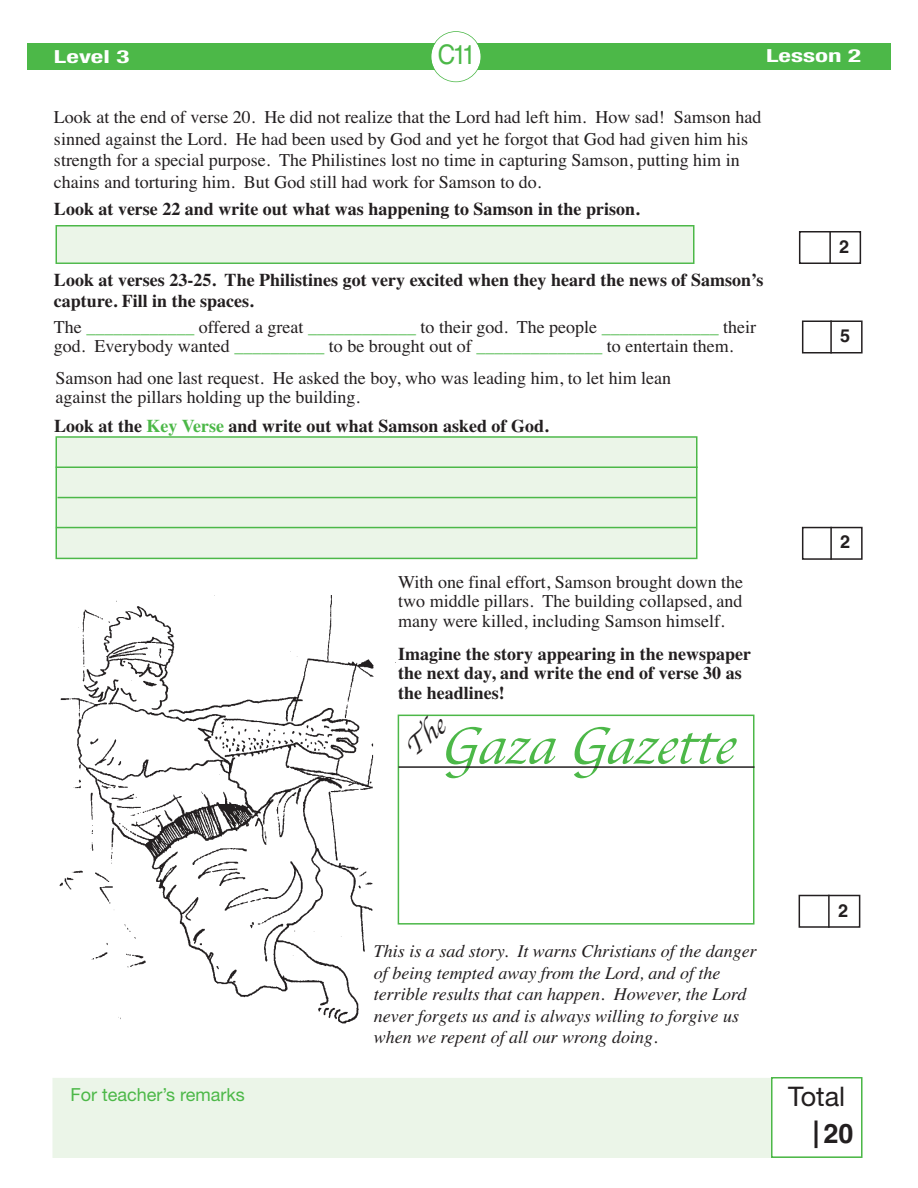
<style>
.page{position:relative;width:918px;height:1188px;background:#fff}
.page>*{position:absolute;margin:0;border:0;box-sizing:border-box;transform-origin:0 0}
.t1{font:italic 54px "Apple Chancery";color:#4cb848}
.t2{font:27px "Helvetica Neue";color:#231f20}
.t3{font:27px "Helvetica";color:#4cb848;scale:.9 1}
.t4{font:700 27px "Helvetica";color:#231f20}
.t5{font:18px/19.5px "Times";color:#231f20}
.t6{font:700 18px/19.5px "Times";color:#231f20}
.t7{font:italic 18px/21.6px "Times";color:#231f20}
.t8{font:18px "Helvetica Neue";color:#4cb848}
.t9{font:700 condensed 18px "Helvetica Neue";color:#fff;scale:1.5 1}
.t10{font:700 18px "Helvetica";color:#231f20}
.s1{color:#4cb848}
</style>
<div class="page">
<div style="left:27px;top:44px;width:864px;height:26px;background:#4cb848"></div>
<div style="left:431px;top:32px;width:50px;height:49px;background:#fff;border-radius:50%"></div>
<div style="left:430px;top:31px;width:51px;height:51px;border:2px solid #4cb848;border-radius:50%"></div>
<div style="left:54px;top:1079px;width:807px;height:77px;background:#ebf5e8"></div>
<div style="left:52px;top:1078px;width:810px;height:80px;border:2px solid #ebf5e8"></div>
<div style="left:773px;top:1078px;width:88px;height:78px;background:#fff"></div>
<div style="left:771px;top:1077px;width:91px;height:81px;border:2px solid #4cb848"></div>
<hr style="left:815px;top:1120px;width:3px;height:28px;background:#231f20">
<div style="left:57px;top:438px;width:639px;height:120px;background:#ebf5e8"></div>
<div style="left:56px;top:436px;width:642px;height:123px;border:2px solid #4cb848"></div>
<div style="left:57px;top:226px;width:636px;height:36px;background:#ebf5e8"></div>
<div style="left:56px;top:225px;width:638px;height:39px;border:2px solid #4cb848"></div>
<img style="left:59px;top:596px;width:337px;height:428px">
<div style="left:398px;top:715px;width:356px;height:210px;border:2px solid #4cb848"></div>
<hr style="left:399px;top:766px;width:355px;height:2px;background:#231f20">
<div style="left:799px;top:231px;width:62px;height:33px;border:2px solid #231f20"></div>
<hr style="left:829px;top:231px;width:2px;height:33px;background:#231f20">
<div style="left:802px;top:321px;width:61px;height:33px;border:2px solid #231f20"></div>
<hr style="left:830px;top:321px;width:2px;height:33px;background:#231f20">
<div style="left:802px;top:527px;width:61px;height:33px;border:2px solid #231f20"></div>
<hr style="left:830px;top:527px;width:2px;height:33px;background:#231f20">
<div style="left:799px;top:895px;width:61px;height:33px;border:2px solid #231f20"></div>
<hr style="left:828px;top:895px;width:2px;height:33px;background:#231f20">
<hr style="left:56px;top:466px;width:642px;height:2px;background:#4cb848">
<hr style="left:57px;top:497px;width:639px;height:1px;background:#4cb848">
<hr style="left:56px;top:527px;width:640px;height:1px;background:#4cb848">
<div style="left:372px;top:942px;width:401px;height:121px;background:#fff"></div>
<svg style="left:403px;top:715px;width:45px;height:3px"></svg>
<p class="t9" style="left:54px;top:46px;width:52px">Level 3</p>
<h2 class="t3" style="left:438px;top:45px;width:44px">C11</h2>
<p class="t9" style="left:766px;top:46px;width:65px">Lesson 2</p>
<p class="t5" style="left:54px;top:108px;width:709px;line-height:21.6px">Look at the end of verse 20. He did not realize that the Lord had left him. How sad! Samson had sinned against the Lord. He had been used by God and yet he forgot that God had given him his strength for a special purpose. The Philistines lost no time in capturing Samson, putting him in chains and torturing him. But God still had work for Samson to do.</p>
<p class="t6" style="left:54px;top:201px;width:587px">Look at verse 22 and write out what was happening to Samson in the prison.</p>
<p class="t6" style="left:54px;top:270px;width:711px;line-height:21.6px">Look at verses 23-25. The Philistines got very excited when they heard the news of Samson’s capture. Fill in the spaces.</p>
<p class="t5" style="left:54px;top:319px;width:704px">The <span class="s1">____________</span> offered a great <span class="s1">____________</span> to their god. The people <span class="s1">_____________</span> their god. Everybody wanted <span class="s1">__________</span> to be brought out of <span class="s1">______________</span> to entertain them.</p>
<p class="t5" style="left:55px;top:370px;width:617px">Samson had one last request. He asked the boy, who was leading him, to let him lean against the pillars holding up the building.</p>
<p class="t6" style="left:54px;top:417px;width:496px">Look at the <span class="s1">Key Verse</span> and write out what Samson asked of God.</p>
<p class="t5" style="left:398px;top:574px;width:346px;text-align:justify">With one final effort, Samson brought down the two middle pillars. The building collapsed, and many were killed, including Samson himself.</p>
<p class="t6" style="left:398px;top:645px;width:354px">Imagine the story appearing in the newspaper the next day, and write the end of verse 30 as the headlines!</p>
<h1 class="t1" style="left:440px;top:713px;width:301px">Gaza Gazette</h1>
<p class="t7" style="left:374px;top:942px;width:385px">This is a sad story. It warns Christians of the danger of being tempted away from the Lord, and of the terrible results that can happen. However, the Lord never forgets us and is always willing to forgive us when we repent of all our wrong doing.</p>
<p class="t10" style="left:839px;top:240px;width:12px">2</p>
<p class="t10" style="left:840px;top:329px;width:12px">5</p>
<p class="t10" style="left:840px;top:535px;width:12px">2</p>
<p class="t10" style="left:838px;top:904px;width:12px">2</p>
<p class="t8" style="left:70px;top:1088px;width:176px">For teacher’s remarks</p>
<h2 class="t2" style="left:788px;top:1086px;width:58px">Total</h2>
<h2 class="t4" style="left:824px;top:1123px;width:32px">20</h2>
</div>
